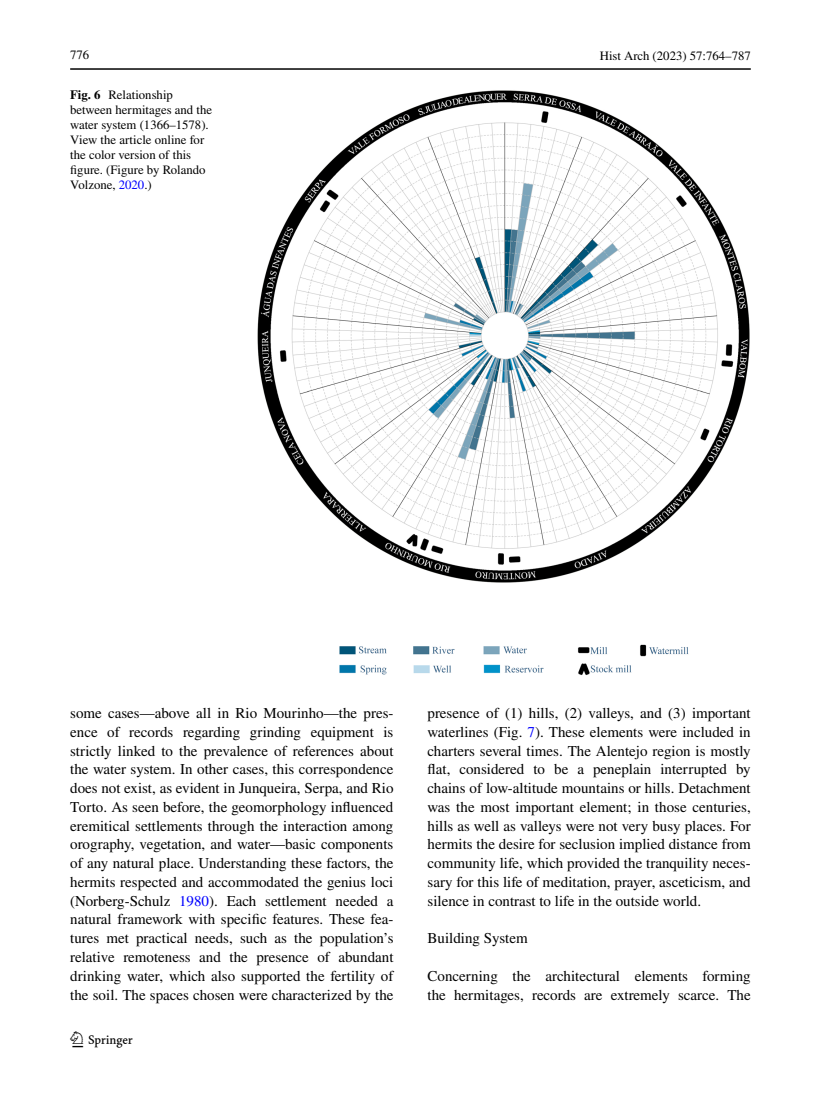
<style>
.page{position:relative;width:821px;height:1106px;background:#fff}
.page>*{position:absolute;margin:0;border:0;box-sizing:border-box;transform-origin:0 0}
.t1{font:22.5px "Springnew Regular 3";color:#000}
.t2{font:15px/18.8px "STIX";color:#000;text-align:justify}
.t3{font:12.75px/15px "STIX";color:#000}
.s1{font-weight:700}
.s2{color:#00f}
</style>
<div class="page">
<hr style="left:70px;top:68px;width:680px;height:2px;background:#000">
<img style="left:257px;top:90px;width:493px;height:585px">
<p class="t3" style="left:70px;top:48px;width:21px">776</p>
<p class="t3" style="left:600px;top:49px;width:152px">Hist Arch (2023) 57:764–787</p>
<p class="t3" style="left:70px;top:88px;width:143px"><span class="s1">Fig. 6</span> Relationship between hermitages and the water system (1366–1578).<br>View the article online for the color version of this figure. (Figure by Rolando<br>Volzone, <span class="s2">2020</span>.)</p>
<p class="t2" style="left:70px;top:704px;width:325px">some cases—above all in Rio Mourinho—the pres&shy;ence of records regarding grinding equipment is strictly linked to the prevalence of references about the water system. In other cases, this correspondence does not exist, as evident in Junqueira, Serpa, and Rio Torto. As seen before, the geomorphology influenced eremitical settlements through the interaction among orography, vegetation, and water—basic components of any natural place. Understanding these factors, the hermits respected and accommodated the genius loci (Norberg-Schulz <span class="s2">1980</span>). Each settlement needed a natural framework with specific features. These fea&shy;tures met practical needs, such as the population’s relative remoteness and the presence of abundant drinking water, which also supported the fertility of the soil. The spaces chosen were characterized by the</p>
<p class="t2" style="left:427px;top:704px;width:325px">presence of (1) hills, (2) valleys, and (3) important waterlines (Fig. <span class="s2">7</span>). These elements were included in charters several times. The Alentejo region is mostly flat, considered to be a peneplain interrupted by chains of low-altitude mountains or hills. Detachment was the most important element; in those centuries, hills as well as valleys were not very busy places. For hermits the desire for seclusion implied distance from community life, which provided the tranquility neces&shy;sary for this life of meditation, prayer, asceticism, and silence in contrast to life in the outside world.</p>
<p class="t2" style="left:427px;top:929px;width:102px">Building System</p>
<p class="t2" style="left:427px;top:967px;width:325px">Concerning the architectural elements forming the hermitages, records are extremely scarce. The</p>
<h1 class="t1" style="left:72px;top:1031px;width:62px">1 3</h1>
</div>
